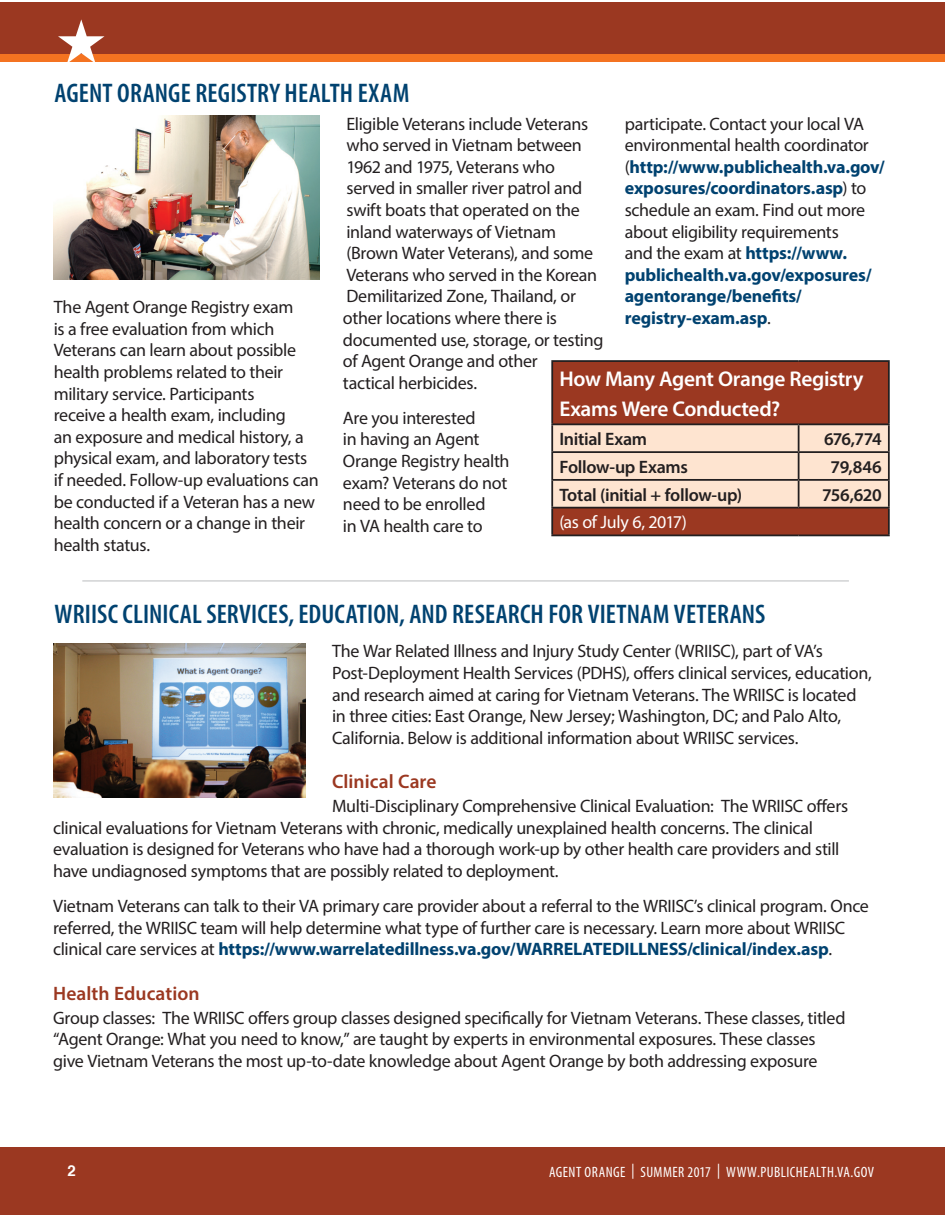
<style>
.page{position:relative;width:945px;height:1215px;background:#fff}
.page>*{position:absolute;margin:0;border:0;box-sizing:border-box;transform-origin:0 0}
.t1{font:600 condensed 27px "Myriad Pro";letter-spacing:.005em;color:#004270}
.t2{font:600 21.45px/30px "Myriad Pro";letter-spacing:-.015em;color:#fff}
.t3{font:600 19.5px "Myriad Pro";letter-spacing:.005em;color:#9b3821}
.t4{font:18px/21.6px "Myriad Pro";letter-spacing:-.02em;color:#231f20}
.t5{font:700 18px/21.6px "Myriad Pro";letter-spacing:-.01em;color:#004270}
.P_Paragraph{font:600 18px "Myriad Pro";letter-spacing:-.02em;color:#231f20}
.P_Paragraph-2{font:18px "Myriad Pro";letter-spacing:-.02em;color:#fff}
.t6{font:condensed 15px "Myriad Pro";letter-spacing:.03em;color:#fff}
.t7{font:700 15px "Helvetica";color:#fff}
.s1{font-weight:400;color:#231f20}
.s2{font-weight:700;color:#004270}
</style>
<div class="page">
<div style="left:932px;top:1148px;width:13px;height:67px;background:#9b3821"></div>
<div style="left:0;top:1148px;width:932px;height:67px;background:#9b3821"></div>
<img style="left:53px;top:115px;width:267px;height:164px">
<div style="left:553px;top:362px;width:335px;height:173px;background:#9b3821"></div>
<div style="left:553px;top:425px;width:335px;height:82px;background:#fee4d0"></div>
<hr style="left:551px;top:360px;width:248px;height:2px;background:#231f20">
<hr style="left:551px;top:362px;width:2px;height:61px;background:#231f20">
<hr style="left:799px;top:360px;width:91px;height:2px;background:#231f20">
<hr style="left:888px;top:362px;width:2px;height:61px;background:#231f20">
<hr style="left:551px;top:423px;width:248px;height:2px;background:#231f20">
<hr style="left:551px;top:425px;width:2px;height:26px;background:#231f20">
<hr style="left:799px;top:423px;width:91px;height:2px;background:#231f20">
<hr style="left:798px;top:425px;width:2px;height:26px;background:#231f20">
<hr style="left:888px;top:425px;width:2px;height:26px;background:#231f20">
<hr style="left:551px;top:451px;width:248px;height:2px;background:#231f20">
<hr style="left:551px;top:453px;width:2px;height:26px;background:#231f20">
<hr style="left:799px;top:451px;width:91px;height:2px;background:#231f20">
<hr style="left:798px;top:453px;width:2px;height:26px;background:#231f20">
<hr style="left:888px;top:453px;width:2px;height:26px;background:#231f20">
<hr style="left:551px;top:479px;width:248px;height:2px;background:#231f20">
<hr style="left:551px;top:481px;width:2px;height:26px;background:#231f20">
<hr style="left:799px;top:479px;width:91px;height:2px;background:#231f20">
<hr style="left:798px;top:481px;width:2px;height:26px;background:#231f20">
<hr style="left:888px;top:481px;width:2px;height:26px;background:#231f20">
<hr style="left:551px;top:507px;width:248px;height:2px;background:#231f20">
<hr style="left:551px;top:509px;width:2px;height:26px;background:#231f20">
<hr style="left:799px;top:507px;width:91px;height:2px;background:#231f20">
<hr style="left:888px;top:509px;width:2px;height:26px;background:#231f20">
<hr style="left:551px;top:535px;width:248px;height:1px;background:#231f20">
<hr style="left:799px;top:535px;width:91px;height:1px;background:#231f20">
<hr style="left:82px;top:580px;width:767px;height:2px;background:#d1d2d4">
<img style="left:54px;top:644px;width:251px;height:153px">
<div style="left:0;top:14px;width:932px;height:48px;background:#f47321"></div>
<div style="left:0;top:2px;width:932px;height:51px;background:#9b3821"></div>
<svg style="left:58px;top:19px;width:47px;height:43px"></svg>
<div style="left:932px;top:14px;width:13px;height:48px;background:#f47321"></div>
<div style="left:932px;top:2px;width:13px;height:51px;background:#9b3821"></div>
<h2 class="t1" style="left:55px;top:76px;width:356px">AGENT ORANGE REGISTRY HEALTH EXAM</h2>
<p class="t4" style="left:54px;top:296px;width:267px">The Agent Orange Registry exam<br>is a free evaluation from which<br>Veterans can learn about possible health problems related to their military service. Participants<br>receive a health exam, including<br>an exposure and medical history, a physical exam, and laboratory tests if needed. Follow-up evaluations can be conducted if a Veteran has a new health concern or a change in their health status.</p>
<p class="t5" style="left:625px;top:112px;width:262px"><span class="s1">participate. Contact your local VA environmental health coordinator (</span>http://www.publichealth.va.gov/ exposures/coordinators.asp<span class="s1">) to schedule an exam. Find out more about eligibility requirements<br>and the exam at</span> https://www. publichealth.va.gov/exposures/ agentorange/benefits/ registry-exam.asp<span class="s1">.</span></p>
<p class="t4" style="left:343px;top:112px;width:262px">Eligible Veterans include Veterans who served in Vietnam between<br>1962 and 1975, Veterans who served in smaller river patrol and swift boats that operated on the inland waterways of Vietnam (Brown Water Veterans), and some<br>Veterans who served in the Korean<br>Demilitarized Zone, Thailand, or other locations where there is documented use, storage, or testing of Agent Orange and other<br>tactical herbicides.</p>
<p class="t4" style="left:343px;top:407px;width:168px">Are you interested<br>in having an Agent<br>Orange Registry health exam? Veterans do not need to be enrolled<br>in VA health care to</p>
<p class="t2" style="left:559px;top:363px;width:306px">How Many Agent Orange Registry<br>Exams Were Conducted?</p>
<p class="P_Paragraph" style="left:559px;top:427px;width:89px">Initial Exam</p>
<p class="P_Paragraph" style="left:824px;top:427px;width:59px">676,774</p>
<p class="P_Paragraph" style="left:559px;top:455px;width:130px">Follow-up Exams</p>
<p class="P_Paragraph" style="left:831px;top:455px;width:53px">79,846</p>
<p class="P_Paragraph" style="left:559px;top:483px;width:184px">Total (initial + follow-up)</p>
<p class="P_Paragraph" style="left:822px;top:483px;width:61px">756,620</p>
<p class="P_Paragraph-2" style="left:559px;top:511px;width:129px">(as of July 6, 2017)</p>
<h2 class="t1" style="left:55px;top:598px;width:712px">WRIISC CLINICAL SERVICES, EDUCATION, AND RESEARCH FOR VIETNAM VETERANS</h2>
<p class="t4" style="left:332px;top:640px;width:541px">The War Related Illness and Injury Study Center (WRIISC), part of VA’s Post-Deployment Health Services (PDHS), offers clinical services, education, and research aimed at caring for Vietnam Veterans. The WRIISC is located in three cities: East Orange, New Jersey; Washington, DC; and Palo Alto, California. Below is additional information about WRIISC services.</p>
<h3 class="t3" style="left:332px;top:769px;width:106px">Clinical Care</h3>
<p class="t4" style="left:53px;top:795px;width:797px;text-indent:279px">Multi-Disciplinary Comprehensive Clinical Evaluation: The WRIISC offers clinical evaluations for Vietnam Veterans with chronic, medically unexplained health concerns. The clinical evaluation is designed for Veterans who have had a thorough work-up by other health care providers and still have undiagnosed symptoms that are possibly related to deployment.</p>
<p class="t4" style="left:53px;top:895px;width:817px">Vietnam Veterans can talk to their VA primary care provider about a referral to the WRIISC’s clinical program. Once referred, the WRIISC team will help determine what type of further care is necessary. Learn more about WRIISC clinical care services at <span class="s2">https://www.warrelatedillness.va.gov/WARRELATEDILLNESS/clinical/index.asp</span>.</p>
<h3 class="t3" style="left:53px;top:981px;width:148px">Health Education</h3>
<h2 class="t4" style="left:53px;top:1007px;width:794px">Group classes: The WRIISC offers group classes designed specifically for Vietnam Veterans. These classes, titled “Agent Orange: What you need to know,” are taught by experts in environmental exposures. These classes give Vietnam Veterans the most up-to-date knowledge about Agent Orange by both addressing exposure</h2>
<p class="t7" style="left:68px;top:1159px;width:10px">2</p>
<p class="t6" style="left:549px;top:1163px;width:326px">AGENT ORANGE | SUMMER 2017 | WWW.PUBLICHEALTH.VA.GOV</p>
</div>
